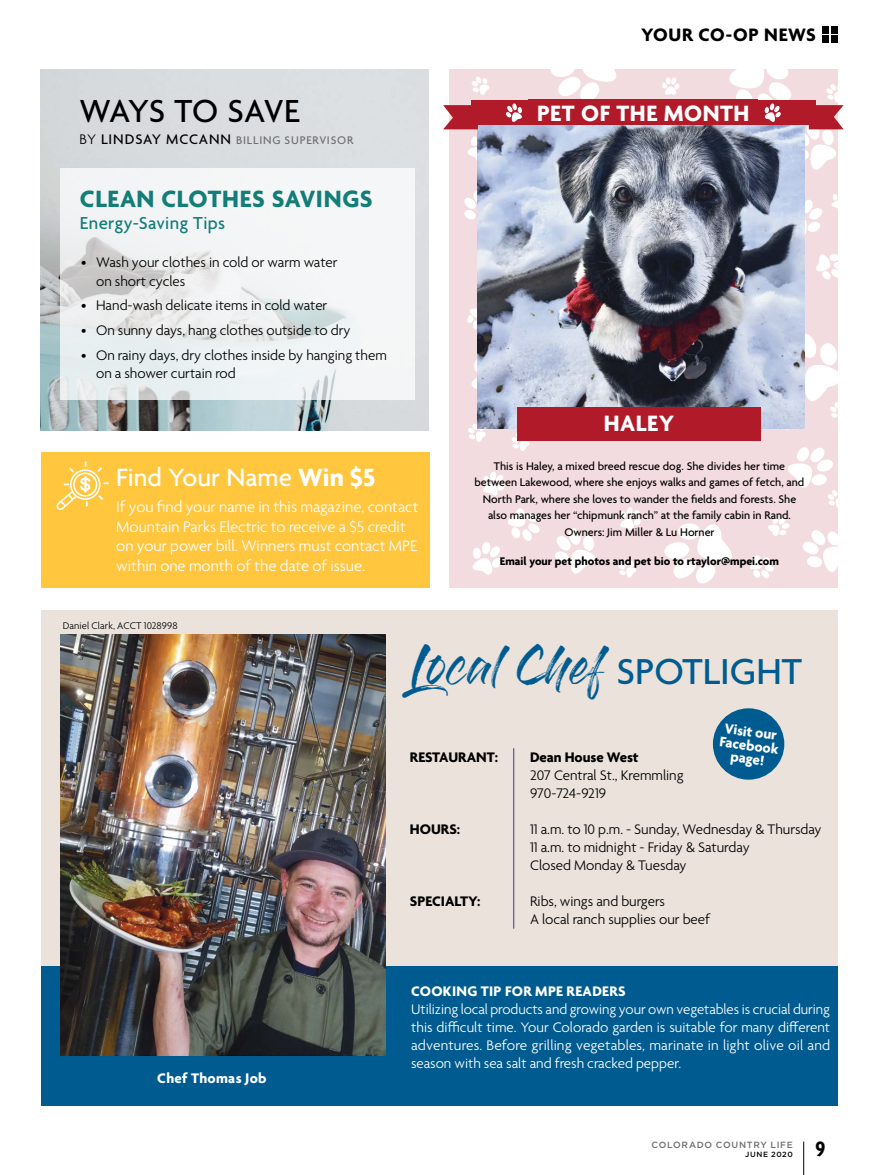
<style>
.page{position:relative;width:878px;height:1175px;background:#fff}
.page>*{position:absolute;margin:0;border:0;box-sizing:border-box;transform-origin:0 0}
.t1{font:39px "Gloss And Bloom";color:#005c90}
.t2{font:500 34.5px "Agenda";letter-spacing:-.015em;color:#000}
.t3{font:500 27px "Agenda";color:#fff}
.t4{font:700 25.5px "Agenda";letter-spacing:.02em;color:#137d77}
.t5{font:700 24px "Agenda";letter-spacing:.02em;color:#fff}
.t6{font:700 condensed 22.5px "Agenda";color:#000}
.t7{font:700 19.5px "Agenda";letter-spacing:.03em;color:#000}
.t8{font:500 18.75px "Agenda";letter-spacing:.02em;color:#137d77}
.t9{font:300 16.5px/19.5px "Agenda";color:#fff}
.t10{font:300 15px/18px "Agenda";color:#000}
.t11{font:300 15px/18px "Agenda";color:#fff;text-align:justify}
.t12{font:700 15px/13.5px "Agenda";letter-spacing:.02em;color:#fff;text-align:center}
.t13{font:700 15px "Agenda";color:#000}
.t14{font:500 12px/16.5px "Agenda";color:#000;text-align:center}
.t15{font:700 12px "Agenda";color:#000}
.t16{font:500 12px "Agenda";letter-spacing:.065em;color:#6d6e71}
.t17{font:300 10.5px "Agenda";letter-spacing:.01em;color:#000}
.t18{font:500 9px "Gotham HTF";letter-spacing:.075em;color:#6d6e71}
.t19{font:500 7.5px "Gotham HTF";letter-spacing:.085em;color:#000}
.s1{font-weight:300;font-size:15px;color:#000}
.s2{font-size:15px;color:#000}
.s3{font-weight:700}
.s4{font-family:"Agenda";font-weight:500}
</style>
<div class="page">
<img style="left:40px;top:70px;width:389px;height:361px">
<div style="left:449px;top:70px;width:388px;height:517px;background:#f3dcdf"></div>
<svg style="left:664px;top:523px;width:68px;height:61px"></svg>
<svg style="left:802px;top:530px;width:35px;height:42px"></svg>
<svg style="left:555px;top:528px;width:41px;height:46px"></svg>
<svg style="left:804px;top:199px;width:18px;height:39px"></svg>
<svg style="left:464px;top:191px;width:13px;height:29px"></svg>
<svg style="left:471px;top:359px;width:6px;height:30px"></svg>
<svg style="left:816px;top:254px;width:21px;height:26px"></svg>
<svg style="left:467px;top:308px;width:10px;height:21px"></svg>
<svg style="left:471px;top:77px;width:19px;height:18px"></svg>
<svg style="left:468px;top:424px;width:18px;height:18px"></svg>
<svg style="left:831px;top:194px;width:6px;height:14px"></svg>
<svg style="left:778px;top:333px;width:59px;height:97px"></svg>
<svg style="left:788px;top:447px;width:49px;height:60px"></svg>
<svg style="left:618px;top:559px;width:18px;height:19px"></svg>
<svg style="left:512px;top:433px;width:18px;height:18px"></svg>
<svg style="left:620px;top:507px;width:20px;height:23px"></svg>
<svg style="left:483px;top:472px;width:21px;height:24px"></svg>
<svg style="left:472px;top:508px;width:68px;height:67px"></svg>
<svg style="left:749px;top:555px;width:25px;height:23px"></svg>
<svg style="left:768px;top:517px;width:21px;height:19px"></svg>
<svg style="left:550px;top:70px;width:67px;height:29px"></svg>
<img style="left:477px;top:124px;width:327px;height:304px">
<svg style="left:443px;top:105px;width:52px;height:57px"></svg>
<div style="left:471px;top:100px;width:344px;height:24px;background:#b11a29"></div>
<svg style="left:502px;top:103px;width:27px;height:34px"></svg>
<svg style="left:657px;top:70px;width:186px;height:104px"></svg>
<div style="left:528px;top:99px;width:230px;height:26px;background:#b11a29"></div>
<div style="left:517px;top:407px;width:243px;height:34px;background:#b11a29"></div>
<div style="left:40px;top:610px;width:797px;height:444px;background:#eae2db"></div>
<div style="left:40px;top:965px;width:797px;height:140px;background:#005c90"></div>
<img style="left:60px;top:634px;width:326px;height:421px">
<hr style="left:513px;top:748px;width:1px;height:180px;background:#3b549a">
<svg style="left:60px;top:168px;width:354px;height:232px;fill:#f2f4f5"></svg>
<div style="left:41px;top:452px;width:388px;height:135px;background:#ffc63e"></div>
<svg style="left:56px;top:461px;width:53px;height:49px"></svg>
<div style="left:713px;top:708px;width:71px;height:71px;background:#005c90;border-radius:50%"></div>
<hr style="left:803px;top:1141px;width:1px;height:33px;background:#000">
<div style="left:830px;top:36px;width:7px;height:7px;background:#000"></div>
<div style="left:830px;top:26px;width:7px;height:7px;background:#000"></div>
<div style="left:821px;top:36px;width:7px;height:7px;background:#000"></div>
<div style="left:821px;top:26px;width:7px;height:7px;background:#000"></div>
<h2 class="t2" style="left:79px;top:92px;width:222px">WAYS TO SAVE</h2>
<p class="t16" style="left:79px;top:134px;width:275px"><span class="s1">BY</span> <span class="s2">LINDSAY MCCANN</span> BILLING SUPERVISOR</p>
<h3 class="t4" style="left:80px;top:185px;width:294px">CLEAN CLOTHES SAVINGS</h3>
<p class="t8" style="left:80px;top:213px;width:147px">Energy-Saving Tips</p>
<p class="t10" style="left:96px;top:255px;width:243px;text-indent:-15px">• Wash your clothes in cold or warm water on short cycles</p>
<p class="t10" style="left:81px;top:297px;width:248px">• Hand-wash delicate items in cold water</p>
<p class="t10" style="left:81px;top:322px;width:271px">• On sunny days, hang clothes outside to dry</p>
<p class="t10" style="left:96px;top:347px;width:292px;text-indent:-15px">• On rainy days, dry clothes inside by hanging them on a shower curtain rod</p>
<h3 class="t3" style="left:116px;top:463px;width:261px">Find Your Name <span class="s3">Win $5</span></h3>
<p class="t9" style="left:116px;top:498px;width:303px">If you find your name in this magazine, contact Mountain Parks Electric to receive a $5 credit on your power bill. Winners must contact MPE within one month of the date of issue.</p>
<p class="t17" style="left:63px;top:619px;width:116px">Daniel Clark, ACCT 1028998</p>
<h3 class="t7" style="left:641px;top:24px;width:176px">YOUR CO-OP NEWS</h3>
<h3 class="t5" style="left:537px;top:100px;width:214px">PET OF THE MONTH</h3>
<h3 class="t5" style="left:604px;top:411px;width:72px">HALEY</h3>
<p class="t14" style="left:474px;top:458px;width:331px">This is Haley, a mixed breed rescue dog. She divides her time between Lakewood, where she enjoys walks and games of fetch, and North Park, where she loves to wander the fields and forests. She also manages her “chipmunk ranch” at the family cabin in Rand.<br>Owners: Jim Miller &amp; Lu Horner</p>
<p class="t15" style="left:500px;top:554px;width:281px">Email your pet photos and pet bio to rtaylor@mpei.com</p>
<h1 class="t1" style="left:411px;top:647px;width:392px">Local Chef <span class="s4">SPOTLIGHT</span></h1>
<p class="t12" style="left:157px;top:1072px;width:111px">Chef Thomas Job</p>
<p class="t12" style="left:722px;top:722px;width:61px;rotate:7deg">Visit our<br>Facebook page!</p>
<p class="t13" style="left:410px;top:749px;width:90px">RESTAURANT:</p>
<p class="t13" style="left:530px;top:749px;width:110px">Dean House West</p>
<p class="t10" style="left:530px;top:767px;width:155px">207 Central St., Kremmling<br>970-724-9219</p>
<p class="t13" style="left:410px;top:821px;width:52px">HOURS:</p>
<p class="t10" style="left:530px;top:821px;width:293px">11 a.m. to 10 p.m. - Sunday, Wednesday &amp; Thursday<br>11 a.m. to midnight - Friday &amp; Saturday<br>Closed Monday &amp; Tuesday</p>
<p class="t13" style="left:410px;top:893px;width:72px">SPECIALTY:</p>
<p class="t10" style="left:530px;top:893px;width:182px">Ribs, wings and burgers<br>A local ranch supplies our beef</p>
<p class="t12" style="left:411px;top:985px;width:216px">COOKING TIP FOR MPE READERS</p>
<p class="t11" style="left:411px;top:1001px;width:420px">Utilizing local products and growing your own vegetables is crucial during this difficult time. Your Colorado garden is suitable for many different adventures. Before grilling vegetables, marinate in light olive oil and season with sea salt and fresh cracked pepper.</p>
<p class="t18" style="left:651px;top:1140px;width:143px">COLORADO COUNTRY LIFE</p>
<p class="t19" style="left:745px;top:1150px;width:49px">JUNE 2020</p>
<h3 class="t6" style="left:815px;top:1136px;width:11px">9</h3>
</div>
